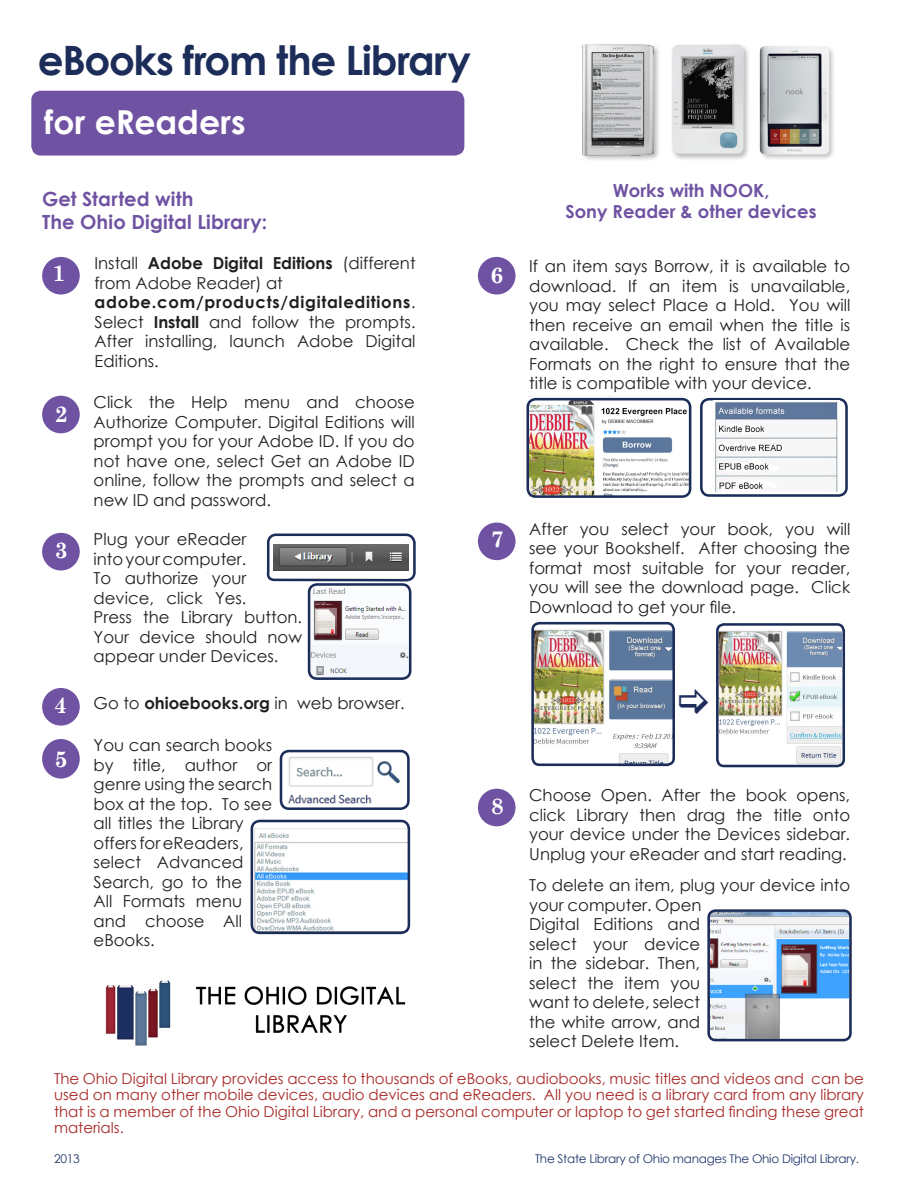
<style>
.page{position:relative;width:918px;height:1188px;background:#fff}
.page>*{position:absolute;margin:0;border:0;box-sizing:border-box;transform-origin:0 0}
.t1{font:700 40.5px "Century Gothic";letter-spacing:-.03em;color:#1c2d5a}
.t2{font:700 33px "Century Gothic";color:#fff}
.t3{font:700 22.5px "Century Schoolbook";color:#fff}
.t4{font:700 19.5px "Century Gothic";letter-spacing:.01em;color:#6f53a2}
.t5{font:700 18px "Century Gothic";color:#6f53a2}
.t6{font:16.5px/19.5px "Century Gothic";color:#231f20;text-align:justify}
.t7{font:15px/16.5px "Century Gothic";color:#a72927;text-align:justify}
.t8{font:12px "Century Gothic";letter-spacing:-.02em;color:#20376b}
.s1{font-weight:700}
</style>
<div class="page">
<img style="left:720px;top:631px;width:121px;height:132px">
<img style="left:528px;top:396px;width:159px;height:101px">
<div style="left:33px;top:92px;width:430px;height:62px;background:#6f53a2;border-radius:8px"></div>
<div style="left:31px;top:91px;width:433px;height:65px;border:3px solid #6f53a2;border-radius:8px"></div>
<div style="left:43px;top:397px;width:36px;height:35px;background:#6f53a2;border-radius:50%"></div>
<div style="left:42px;top:396px;width:38px;height:37px;border:2px solid #6f53a2;border-radius:50%"></div>
<div style="left:43px;top:534px;width:36px;height:35px;background:#6f53a2;border-radius:50%"></div>
<div style="left:42px;top:533px;width:38px;height:37px;border:2px solid #6f53a2;border-radius:50%"></div>
<img style="left:312px;top:587px;width:95px;height:89px">
<div style="left:308px;top:583px;width:103px;height:97px;border:3px solid #1c2d5a;border-radius:8px"></div>
<svg style="left:266px;top:533px;width:150px;height:49px"></svg>
<div style="left:43px;top:689px;width:36px;height:36px;background:#6f53a2;border-radius:50%"></div>
<div style="left:42px;top:688px;width:38px;height:38px;border:2px solid #6f53a2;border-radius:50%"></div>
<div style="left:479px;top:524px;width:36px;height:35px;background:#6f53a2;border-radius:50%"></div>
<div style="left:478px;top:523px;width:38px;height:37px;border:2px solid #6f53a2;border-radius:50%"></div>
<div style="left:479px;top:258px;width:36px;height:36px;background:#6f53a2;border-radius:50%"></div>
<div style="left:478px;top:257px;width:38px;height:38px;border:2px solid #6f53a2;border-radius:50%"></div>
<div style="left:43px;top:258px;width:36px;height:36px;background:#6f53a2;border-radius:50%"></div>
<div style="left:42px;top:257px;width:38px;height:38px;border:2px solid #6f53a2;border-radius:50%"></div>
<div style="left:479px;top:790px;width:36px;height:35px;background:#6f53a2;border-radius:50%"></div>
<div style="left:478px;top:789px;width:38px;height:37px;border:2px solid #6f53a2;border-radius:50%"></div>
<img style="left:711px;top:913px;width:137px;height:124px">
<div style="left:707px;top:909px;width:145px;height:132px;border:3px solid #1c2d5a;border-radius:7px"></div>
<div style="left:670px;top:43px;width:80px;height:118px;background:#231f20;opacity:.3"></div>
<img style="left:671px;top:44px;width:74px;height:110px">
<div style="left:581px;top:43px;width:80px;height:119px;background:#231f20;opacity:.3"></div>
<img style="left:583px;top:44px;width:70px;height:111px">
<div style="left:759px;top:45px;width:77px;height:116px;background:#231f20;opacity:.3"></div>
<img style="left:759px;top:45px;width:71px;height:112px">
<img style="left:279px;top:749px;width:127px;height:57px">
<div style="left:280px;top:750px;width:130px;height:60px;border:3px solid #1c2d5a;border-radius:8px"></div>
<img style="left:251px;top:824px;width:155px;height:108px">
<div style="left:251px;top:820px;width:159px;height:114px;border:3px solid #1c2d5a;border-radius:8px"></div>
<div style="left:527px;top:398px;width:164px;height:100px;border:3px solid #1c2d5a;border-radius:8px"></div>
<div style="left:716px;top:623px;width:129px;height:144px;border:3px solid #1c2d5a;border-radius:7px"></div>
<div style="left:700px;top:398px;width:148px;height:99px;border:3px solid #1c2d5a;border-radius:8px"></div>
<img style="left:535px;top:626px;width:138px;height:139px">
<div style="left:531px;top:622px;width:144px;height:144px;border:3px solid #1c2d5a;border-radius:7px"></div>
<div style="left:43px;top:740px;width:36px;height:38px;background:#6f53a2;border-radius:50%"></div>
<div style="left:42px;top:739px;width:38px;height:40px;border:2px solid #6f53a2;border-radius:50%"></div>
<img style="left:105px;top:980px;width:301px;height:66px">
<img style="left:713px;top:401px;width:127px;height:90px">
<p class="t1" style="left:38px;top:29px;width:435px">eBooks from the Library</p>
<p class="t2" style="left:44px;top:97px;width:203px">for eReaders</p>
<p class="t4" style="left:42px;top:185px;width:153px">Get Started with</p>
<p class="t4" style="left:42px;top:207px;width:227px">The Ohio Digital Library:</p>
<p class="t6" style="left:95px;top:253px;width:323px">Install <span class="s1">Adobe Digital Editions</span> (different from Adobe Reader) at</p>
<p class="t6" style="left:95px;top:292px;width:323px"><span class="s1">adobe.com/products/digitaleditions</span>.<br>Select <span class="s1">Install</span> and follow the prompts.<br>After installing, launch Adobe Digital Editions.</p>
<p class="t3" style="left:52px;top:255px;width:14px">1</p>
<p class="t3" style="left:491px;top:257px;width:14px">6</p>
<p class="t3" style="left:55px;top:396px;width:14px">2</p>
<p class="t6" style="left:94px;top:392px;width:323px">Click the Help menu and choose Authorize Computer. Digital Editions will prompt you for your Adobe ID. If you do not have one, select Get an Adobe ID online, follow the prompts and select a new ID and password.</p>
<p class="t3" style="left:55px;top:532px;width:14px">3</p>
<p class="t6" style="left:94px;top:529px;width:210px;text-align:left">Plug your eReader<br>into your computer.<br>To authorize your device, click Yes.<br>Press the Library button.<br>Your device should now appear under Devices.</p>
<p class="t3" style="left:54px;top:687px;width:14px">4</p>
<p class="t6" style="left:94px;top:693px;width:313px">Go to <span class="s1">ohioebooks.org</span> in web browser.</p>
<p class="t3" style="left:491px;top:522px;width:14px">7</p>
<p class="t5" style="left:613px;top:177px;width:158px">Works with NOOK,</p>
<p class="t5" style="left:565px;top:198px;width:253px">Sony Reader &amp; other devices</p>
<p class="t6" style="left:529px;top:256px;width:323px">If an item says Borrow, it is available to download. If an item is unavailable, you may select Place a Hold. You will then receive an email when the title is available. Check the list of Available Formats on the right to ensure that the title is compatible with your device.</p>
<p class="t6" style="left:529px;top:519px;width:323px">After you select your book, you will see your Bookshelf. After choosing the format most suitable for your reader, you will see the download page. Click Download to get your file.</p>
<p class="t3" style="left:55px;top:742px;width:14px">5</p>
<p class="t6" style="left:94px;top:735px;width:180px;text-align:left">You can search books by title, author or genre using the search box at the top. To see all titles the Library offers for eReaders, select Advanced<br>Search, go to the<br>All Formats menu and choose All eBooks.</p>
<p class="t3" style="left:491px;top:788px;width:14px">8</p>
<p class="t6" style="left:529px;top:785px;width:323px">Choose Open. After the book opens, click Library then drag the title onto your device under the Devices sidebar.<br>Unplug your eReader and start reading.</p>
<p class="t6" style="left:529px;top:875px;width:323px;text-align:left">To delete an item, plug your device into your computer. Open<br>Digital Editions and<br>select your device<br>in the sidebar. Then,<br>select the item you<br>want to delete, select<br>the white arrow, and<br>select Delete Item.</p>
<p class="t7" style="left:54px;top:1070px;width:812px">The Ohio Digital Library provides access to thousands of eBooks, audiobooks, music titles and videos and can be used on many other mobile devices, audio devices and eReaders. All you need is a library card from any library that is a member of the Ohio Digital Library, and a personal computer or laptop to get started finding these great materials.</p>
<p class="t8" style="left:535px;top:1150px;width:326px">The State Library of Ohio manages The Ohio Digital Library.</p>
<p class="t8" style="left:54px;top:1150px;width:27px">2013</p>
</div>
